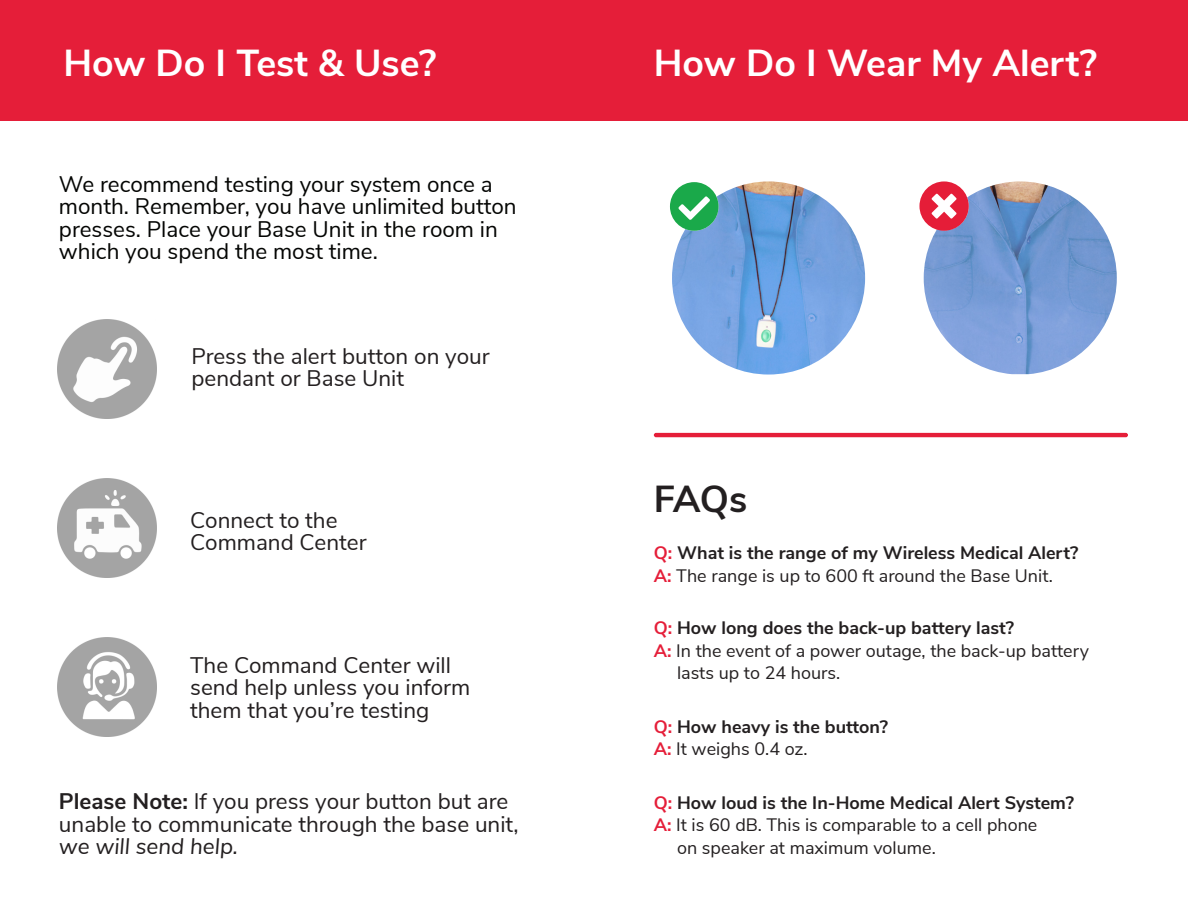
<style>
.page{position:relative;width:1188px;height:918px;background:#fff}
.page>*{position:absolute;margin:0;border:0;box-sizing:border-box;transform-origin:0 0}
.t1{font:700 37.5px "Nunito Sans";color:#fff}
.t2{font:700 37.5px "Nunito Sans";color:#231f20}
.t3{font:22.5px/22.5px "Nunito Sans";color:#231f20}
.t4{font:22.5px/22.5px "Nunito Sans";color:#040503}
.t5{font:italic 22.5px "Nunito Sans";color:#231f20}
.t6{font:700 18px/22.5px "Nunito Sans";color:#231f20}
.t7{font:18px "Nunito Sans";color:#231f20}
.s1{font-weight:700}
.s2{color:#e51e39}
.s3{font-weight:400}
.s4{font-weight:700;color:#e51e39}
</style>
<div class="page">
<div style="left:0;top:0;width:594px;height:121px;background:#e51e39"></div>
<div style="left:593px;top:0;width:595px;height:121px;background:#e51e39"></div>
<hr style="left:654px;top:433px;width:474px;height:4px;background:#e51e39;border-radius:2px">
<img style="left:58px;top:320px;width:99px;height:98px">
<img style="left:58px;top:478px;width:99px;height:99px">
<img style="left:58px;top:637px;width:99px;height:99px">
<img style="left:924px;top:181px;width:193px;height:193px">
<img style="left:672px;top:181px;width:193px;height:194px;border-radius:97px">
<svg style="left:684px;top:195px;width:35px;height:36px"></svg>
<svg style="left:924px;top:181px;width:45px;height:50px"></svg>
<h1 class="t1" style="left:63px;top:36px;width:375px">How Do I Test &amp; Use?</h1>
<h1 class="t1" style="left:654px;top:36px;width:445px">How Do I Wear My Alert?</h1>
<p class="t4" style="left:59px;top:171px;width:459px">We recommend testing your system once a month. Remember, you have unlimited button presses. Place your Base Unit in the room in which you spend the most time.</p>
<p class="t3" style="left:191px;top:343px;width:300px">Press the alert button on your pendant or Base Unit</p>
<p class="t3" style="left:190px;top:508px;width:178px">Connect to the<br>Command Center</p>
<p class="t3" style="left:190px;top:652px;width:282px">The Command Center will send help unless you inform them that you’re testing</p>
<p class="t3" style="left:59px;top:789px;width:461px"><span class="s1">Please Note:</span> If you press your button but are unable to communicate through the base unit,</p>
<p class="t5" style="left:59px;top:830px;width:180px">we will send help.</p>
<h1 class="t2" style="left:654px;top:472px;width:95px">FAQs</h1>
<p class="t6" style="left:654px;top:541px;width:426px"><span class="s2">Q:</span> What is the range of my Wireless Medical Alert?<br><span class="s2">A:</span> <span class="s3">The range is up to 600 ft around the Base Unit.</span></p>
<p class="t6" style="left:654px;top:616px;width:362px"><span class="s2">Q:</span> How long does the back-up battery last?</p>
<p class="t7" style="left:654px;top:637px;width:437px"><span class="s4">A:</span> In the event of a power outage, the back-up battery</p>
<p class="t7" style="left:677px;top:660px;width:165px">lasts up to 24 hours.</p>
<p class="t6" style="left:654px;top:714px;width:236px"><span class="s2">Q:</span> How heavy is the button?<br><span class="s2">A:</span> <span class="s3">It weighs 0.4 oz.</span></p>
<p class="t6" style="left:654px;top:790px;width:422px"><span class="s2">Q:</span> How loud is the In-Home Medical Alert System?</p>
<p class="t7" style="left:654px;top:812px;width:385px"><span class="s4">A:</span> It is 60 dB. This is comparable to a cell phone</p>
<p class="t7" style="left:677px;top:835px;width:260px">on speaker at maximum volume.</p>
</div>
